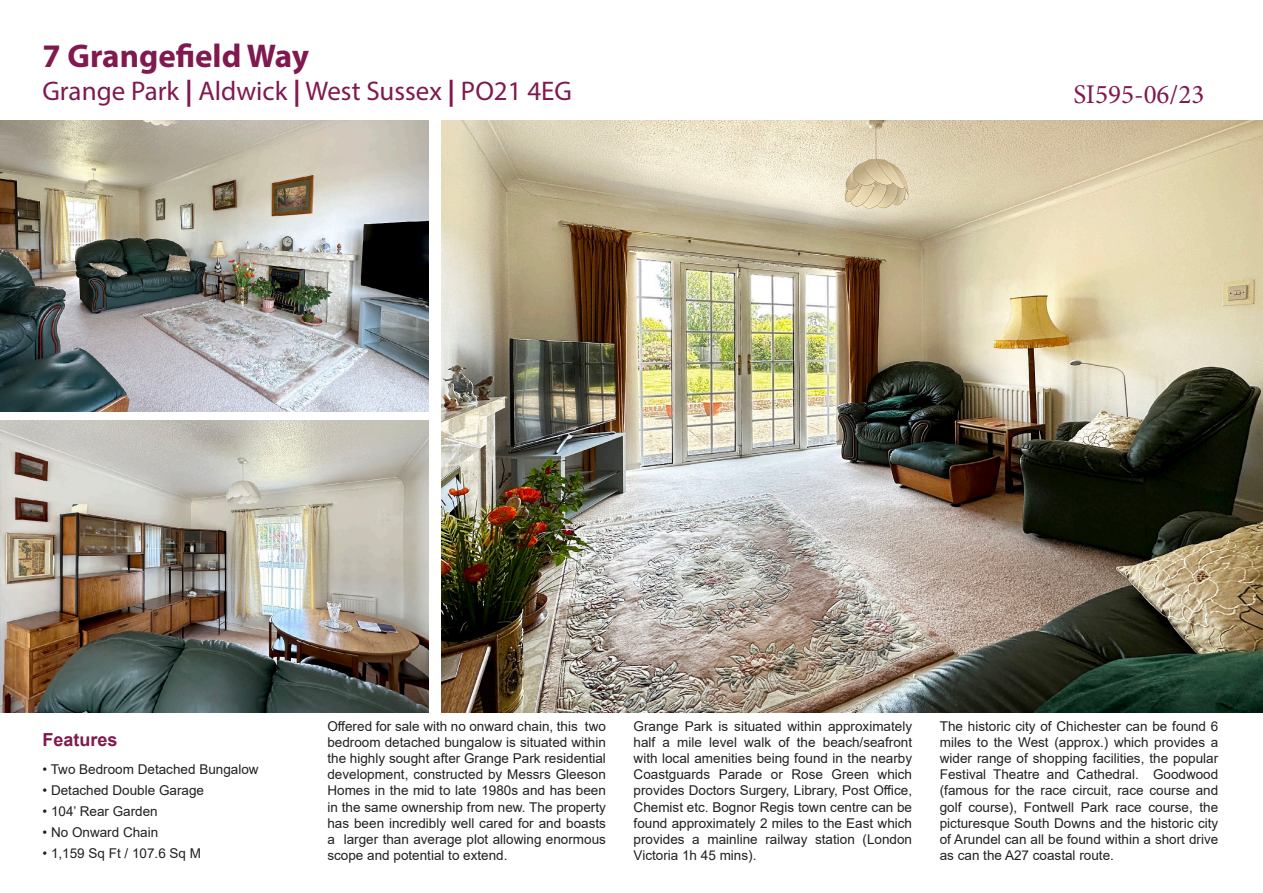
<style>
.page{position:relative;width:1263px;height:893px;background:#fff}
.page>*{position:absolute;margin:0;border:0;box-sizing:border-box;transform-origin:0 0}
.t1{font:700 33px "Myriad Pro";color:#80194f}
.t2{font:27px "Myriad Pro";color:#80194f}
.t3{font:27px "Minion Pro";color:#80194f}
.t4{font:700 18px "Arial";color:#80194f}
.t5{font:13.5px/16.2px "Arial";color:#231f20;text-align:justify}
.s1{font-weight:700}
</style>
<div class="page">
<img style="left:0;top:421px;width:428px;height:292px">
<img style="left:441px;top:120px;width:822px;height:593px">
<img style="left:0;top:120px;width:428px;height:292px">
<h1 class="t1" style="left:43px;top:35px;width:268px">7 Grangefield Way</h1>
<h2 class="t2" style="left:43px;top:74px;width:531px">Grange Park <span class="s1">|</span> Aldwick <span class="s1">|</span> West Sussex <span class="s1">|</span> PO21 4EG</h2>
<h2 class="t3" style="left:1073px;top:76px;width:132px">SI595-06/23</h2>
<h3 class="t4" style="left:43px;top:727px;width:77px">Features</h3>
<p class="t5" style="left:43px;top:761px;width:218px">• Two Bedroom Detached Bungalow</p>
<p class="t5" style="left:43px;top:782px;width:163px">• Detached Double Garage</p>
<p class="t5" style="left:43px;top:803px;width:117px">• 104’ Rear Garden</p>
<p class="t5" style="left:43px;top:824px;width:117px">• No Onward Chain</p>
<p class="t5" style="left:43px;top:845px;width:160px">• 1,159 Sq Ft / 107.6 Sq M</p>
<p class="t5" style="left:327px;top:718px;width:280px">Offered for sale with no onward chain, this two bedroom detached bungalow is situated within the highly sought after Grange Park residential development, constructed by Messrs Gleeson Homes in the mid to late 1980s and has been in the same ownership from new. The property has been incredibly well cared for and boasts a larger than average plot allowing enormous scope and potential to extend.</p>
<p class="t5" style="left:634px;top:718px;width:280px">Grange Park is situated within approximately half a mile level walk of the beach/seafront with local amenities being found in the nearby Coastguards Parade or Rose Green which provides Doctors Surgery, Library, Post Office, Chemist etc. Bognor Regis town centre can be found approximately 2 miles to the East which provides a mainline railway station (London Victoria 1h 45 mins).</p>
<p class="t5" style="left:940px;top:718px;width:280px">The historic city of Chichester can be found 6 miles to the West (approx.) which provides a wider range of shopping facilities, the popular Festival Theatre and Cathedral. Goodwood (famous for the race circuit, race course and golf course), Fontwell Park race course, the picturesque South Downs and the historic city of Arundel can all be found within a short drive as can the A27 coastal route.</p>
</div>
